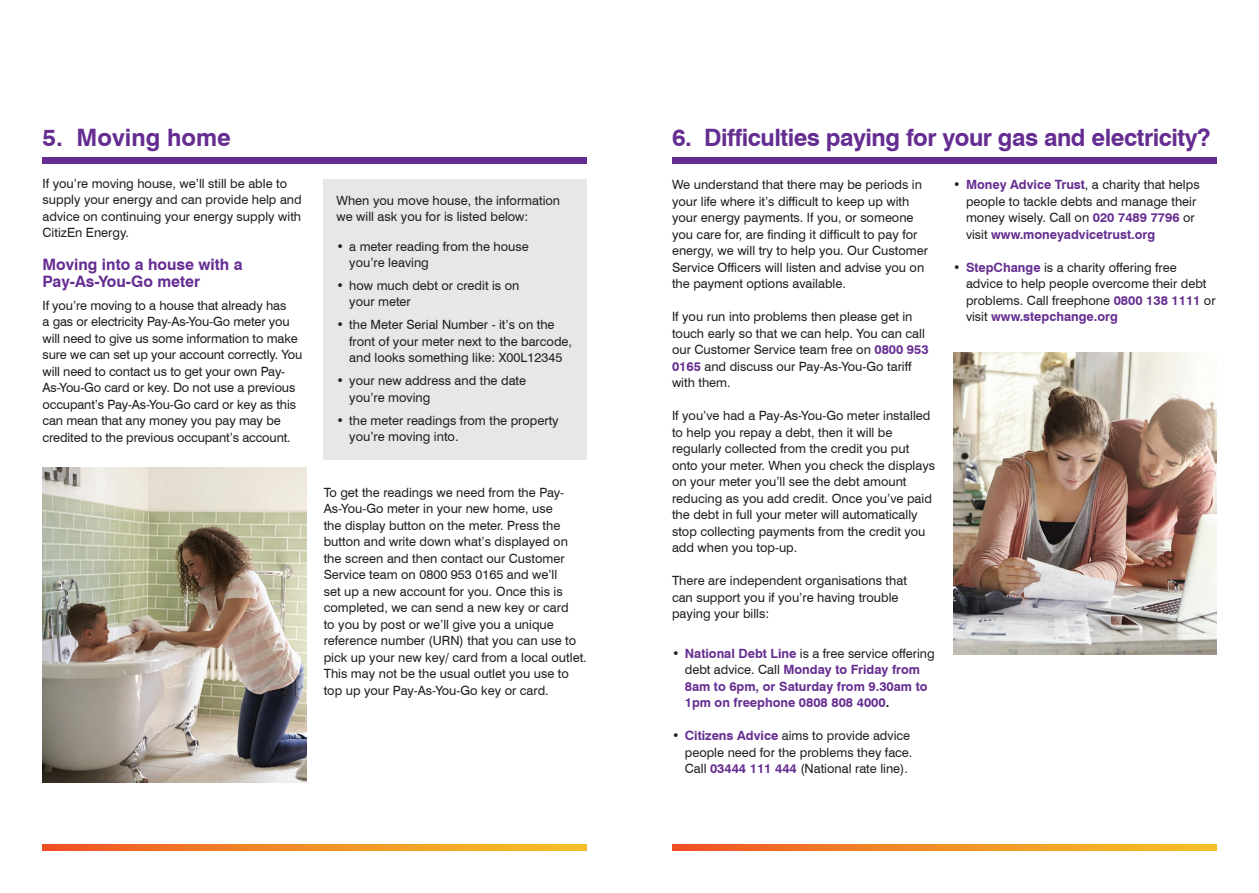
<style>
.page{position:relative;width:1259px;height:893px;background:#fff}
.page>*{position:absolute;margin:0;border:0;box-sizing:border-box;transform-origin:0 0}
.t1{font:700 24px "Swiss 721 BT";letter-spacing:-.02em;color:#652d91}
.t2{font:700 24px "Swiss 721 BT";color:#652d91}
.t3{font:700 15.75px/16.5px "Swiss 721 BT";color:#652d91}
.t4{font:12.75px/16.5px "Swiss 721 BT";color:#231f20}
.t5{font:700 12.75px/16.5px "Swiss 721 BT";color:#652d91}
.s1{font-weight:700;color:#652d91}
.s2{font-weight:400;color:#231f20}
.s3{color:#231f20}
</style>
<div class="page">
<div style="left:323px;top:180px;width:264px;height:280px;background:#e6e7e9"></div>
<img style="left:953px;top:353px;width:263px;height:302px">
<div style="left:672px;top:157px;width:544px;height:7px;background:#652d91"></div>
<div style="left:43px;top:157px;width:544px;height:7px;background:#652d91"></div>
<img style="left:43px;top:468px;width:263px;height:314px">
<svg style="left:43px;top:844px;width:544px;height:6px;background:#f28d26"></svg>
<svg style="left:672px;top:844px;width:544px;height:6px;background:#f28d26"></svg>
<h1 class="t2" style="left:43px;top:123px;width:190px">5. Moving home</h1>
<h1 class="t1" style="left:672px;top:123px;width:540px">6. Difficulties paying for your gas and electricity?</h1>
<p class="t4" style="left:43px;top:175px;width:261px">If you’re moving house, we’ll still be able to supply your energy and can provide help and advice on continuing your energy supply with CitizEn Energy.</p>
<p class="t3" style="left:43px;top:256px;width:202px">Moving into a house with a<br>Pay-As-You-Go meter</p>
<p class="t4" style="left:43px;top:297px;width:261px">If you’re moving to a house that already has<br>a gas or electricity Pay-As-You-Go meter you will need to give us some information to make sure we can set up your account correctly. You will need to contact us to get your own Pay-As-You-Go card or key. Do not use a previous occupant’s Pay-As-You-Go card or key as this can mean that any money you pay may be credited to the previous occupant’s account.</p>
<p class="t4" style="left:966px;top:176px;width:235px;text-indent:-13px">• <span class="s1">Money Advice Trust</span>, a charity that helps people to tackle debts and manage their money wisely. Call on <span class="s1">020 7489 7796</span> or visit <span class="s1">www.moneyadvicetrust.org</span></p>
<p class="t4" style="left:966px;top:259px;width:251px;text-indent:-13px">• <span class="s1">StepChange</span> is a charity offering free advice to help people overcome their debt problems. Call freephone <span class="s1">0800 138 1111</span> or visit <span class="s1">www.stepchange.org</span></p>
<p class="t4" style="left:672px;top:176px;width:257px">We understand that there may be periods in your life where it’s difficult to keep up with your energy payments. If you, or someone you care for, are finding it difficult to pay for energy, we will try to help you. Our Customer Service Officers will listen and advise you on the payment options available.</p>
<p class="t4" style="left:672px;top:308px;width:258px">If you run into problems then please get in touch early so that we can help. You can call our Customer Service team free on <span class="s1">0800 953<br>0165</span> and discuss our Pay-As-You-Go tariff with them.</p>
<p class="t4" style="left:672px;top:407px;width:265px">If you’ve had a Pay-As-You-Go meter installed to help you repay a debt, then it will be regularly collected from the credit you put onto your meter. When you check the displays on your meter you’ll see the debt amount reducing as you add credit. Once you’ve paid the debt in full your meter will automatically stop collecting payments from the credit you add when you top-up.</p>
<p class="t4" style="left:672px;top:572px;width:236px">There are independent organisations that can support you if you’re having trouble paying your bills:</p>
<p class="t5" style="left:685px;top:645px;width:251px;text-indent:-13px"><span class="s2">•</span> National Debt Line <span class="s2">is a free service offering debt advice. Call</span> Monday to Friday from 8am to 6pm, or Saturday from 9.30am to 1pm on freephone 0808 808 4000<span class="s3">.</span></p>
<p class="t4" style="left:685px;top:727px;width:229px;text-indent:-13px">• <span class="s1">Citizens Advice</span> aims to provide advice people need for the problems they face.<br>Call <span class="s1">03444 111 444</span> (National rate line).</p>
<p class="t4" style="left:336px;top:192px;width:225px">When you move house, the information we will ask you for is listed below:</p>
<p class="t4" style="left:349px;top:238px;width:181px;text-indent:-13px">• a meter reading from the house you’re leaving</p>
<p class="t4" style="left:349px;top:277px;width:172px;text-indent:-13px">• how much debt or credit is on your meter</p>
<p class="t4" style="left:349px;top:316px;width:224px;text-indent:-13px">• the Meter Serial Number - it’s on the front of your meter next to the barcode, and looks something like: X00L12345</p>
<p class="t4" style="left:349px;top:372px;width:178px;text-indent:-13px">• your new address and the date you’re moving</p>
<p class="t4" style="left:349px;top:412px;width:211px;text-indent:-13px">• the meter readings from the property you’re moving into.</p>
<p class="t4" style="left:324px;top:484px;width:264px">To get the readings we need from the Pay-As-You-Go meter in your new home, use<br>the display button on the meter. Press the button and write down what’s displayed on the screen and then contact our Customer Service team on 0800 953 0165 and we’ll<br>set up a new account for you. Once this is completed, we can send a new key or card<br>to you by post or we’ll give you a unique reference number (URN) that you can use to pick up your new key/ card from a local outlet.<br>This may not be the usual outlet you use to top up your Pay-As-You-Go key or card.</p>
</div>
